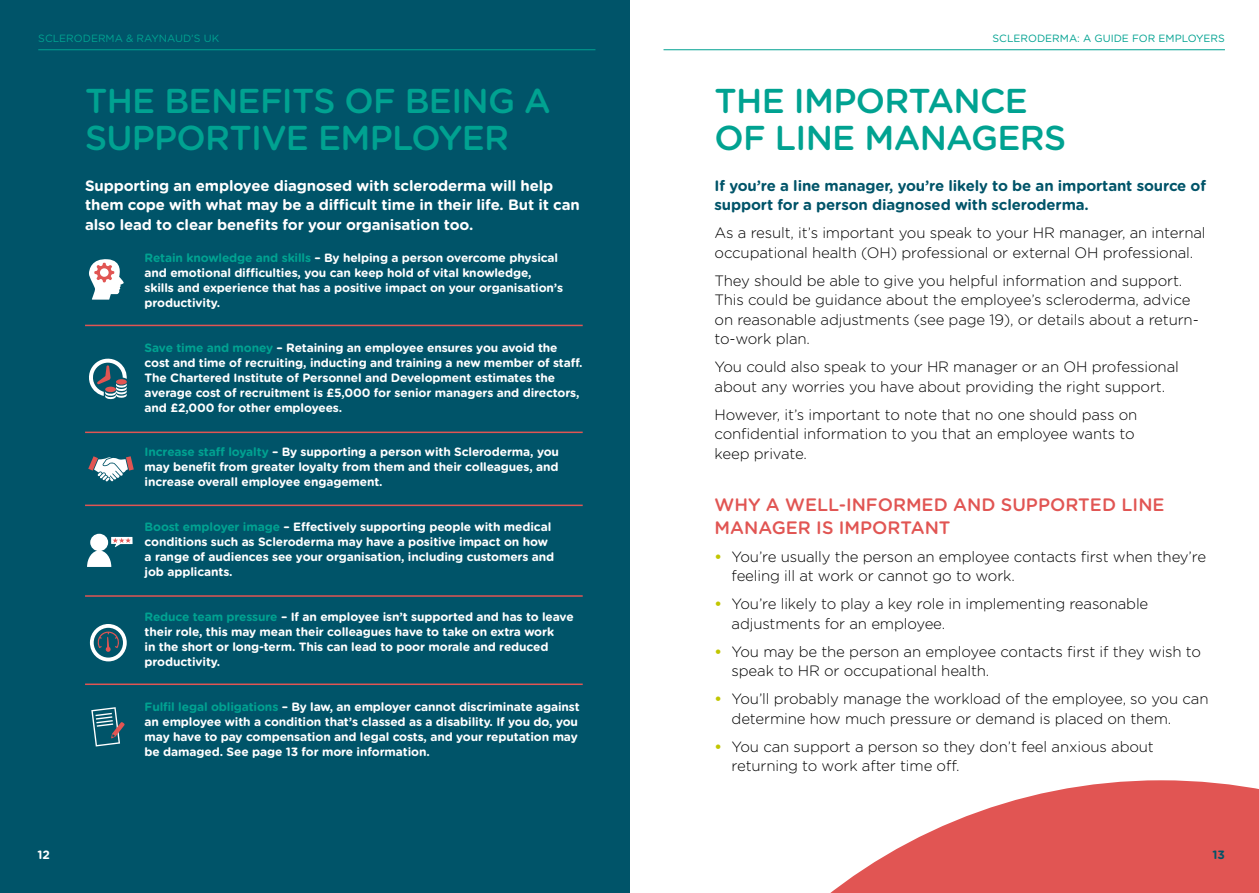
<style>
.page{position:relative;width:1259px;height:893px;background:#fff}
.page>*{position:absolute;margin:0;border:0;box-sizing:border-box;transform-origin:0 0}
.t1{font:500 34.5px/37.5px "Gotham Rounded";letter-spacing:-.02em;color:#00a291}
.t2{font:500 18px/22.5px "Gotham Rounded";color:#e15553}
.t3{font:300 15px/19.5px "Gotham Rounded";letter-spacing:-.01em;color:#000}
.t4{font:700 15px/19.5px "Gotham Rounded";letter-spacing:-.01em;color:#fff}
.t5{font:700 15px/19.5px "Gotham Rounded";letter-spacing:-.01em;color:#005469}
.t6{font:700 12px/15px "Gotham Rounded";letter-spacing:-.01em;color:#fff}
.t7{font:700 12px "Gotham Rounded";color:#005469}
.t8{font:10.5px "Gotham Rounded";color:#00a291}
.s1{color:#00a291}
.s2{font-weight:700;color:#c1c600}
</style>
<div class="page">
<div style="left:0;top:0;width:629px;height:893px;background:#005469"></div>
<svg style="left:629px;top:780px;width:630px;height:113px;fill:#e15553"></svg>
<hr style="left:85px;top:325px;width:498px;height:1px;background:#e15553">
<hr style="left:85px;top:432px;width:498px;height:1px;background:#e15553">
<hr style="left:85px;top:505px;width:498px;height:1px;background:#e15553">
<hr style="left:85px;top:595px;width:498px;height:2px;background:#e15553">
<hr style="left:85px;top:683px;width:498px;height:2px;background:#e15553">
<svg style="left:89px;top:259px;width:35px;height:41px"></svg>
<svg style="left:89px;top:358px;width:38px;height:41px"></svg>
<div style="left:105px;top:387px;width:11px;height:5px;background:#e15553;border-radius:50%"></div>
<div style="left:116px;top:379px;width:11px;height:6px;background:#e15553;border-radius:50%"></div>
<svg style="left:88px;top:456px;width:46px;height:25px"></svg>
<div style="left:90px;top:534px;width:18px;height:17px;background:#fff;border-radius:50%"></div>
<svg style="left:87px;top:537px;width:46px;height:30px"></svg>
<svg style="left:90px;top:624px;width:37px;height:37px"></svg>
<svg style="left:91px;top:707px;width:34px;height:39px"></svg>
<hr style="left:663px;top:49px;width:562px;height:1px;background:#00a291">
<hr style="left:38px;top:49px;width:557px;height:1px;background:#00a291">
<p class="t8" style="left:38px;top:31px;width:182px">SCLERODERMA &amp; RAYNAUD’S UK</p>
<p class="t8" style="left:992px;top:31px;width:234px">SCLERODERMA: A GUIDE FOR EMPLOYERS</p>
<h1 class="t1" style="left:85px;top:80px;width:467px">THE BENEFITS OF BEING A<br>SUPPORTIVE EMPLOYER</h1>
<p class="t4" style="left:85px;top:175px;width:496px">Supporting an employee diagnosed with scleroderma will help them cope with what may be a difficult time in their life. But it can also lead to clear benefits for your organisation too.</p>
<p class="t6" style="left:145px;top:250px;width:420px"><span class="s1">Retain knowledge and skills</span> – By helping a person overcome physical and emotional difficulties, you can keep hold of vital knowledge, skills and experience that has a positive impact on your organisation’s productivity.</p>
<p class="t6" style="left:145px;top:339px;width:439px"><span class="s1">Save time and money</span> – Retaining an employee ensures you avoid the cost and time of recruiting, inducting and training a new member of staff.<br>The Chartered Institute of Personnel and Development estimates the average cost of recruitment is £5,000 for senior managers and directors, and £2,000 for other employees.</p>
<p class="t6" style="left:145px;top:444px;width:416px;text-align:justify"><span class="s1">Increase staff loyalty</span> – By supporting a person with Scleroderma, you may benefit from greater loyalty from them and their colleagues, and increase overall employee engagement.</p>
<p class="t6" style="left:145px;top:519px;width:411px"><span class="s1">Boost employer image</span> – Effectively supporting people with medical conditions such as Scleroderma may have a positive impact on how a range of audiences see your organisation, including customers and job applicants.</p>
<p class="t6" style="left:145px;top:609px;width:430px"><span class="s1">Reduce team pressure</span> – If an employee isn’t supported and has to leave their role, this may mean their colleagues have to take on extra work<br>in the short or long-term. This can lead to poor morale and reduced productivity.</p>
<p class="t6" style="left:145px;top:698px;width:436px"><span class="s1">Fulfil legal obligations</span> – By law, an employer cannot discriminate against an employee with a condition that’s classed as a disability. If you do, you may have to pay compensation and legal costs, and your reputation may be damaged. See page 13 for more information.</p>
<h1 class="t1" style="left:714px;top:80px;width:353px">THE IMPORTANCE<br>OF LINE MANAGERS</h1>
<p class="t5" style="left:714px;top:175px;width:493px">If you’re a line manager, you’re likely to be an important source of support for a person diagnosed with scleroderma.</p>
<p class="t3" style="left:714px;top:223px;width:492px">As a result, it’s important you speak to your HR manager, an internal occupational health (OH) professional or external OH professional.</p>
<p class="t3" style="left:714px;top:270px;width:486px">They should be able to give you helpful information and support.<br>This could be guidance about the employee’s scleroderma, advice on reasonable adjustments (see page 19), or details about a return&shy;to-work plan.</p>
<p class="t3" style="left:714px;top:357px;width:466px">You could also speak to your HR manager or an OH professional about any worries you have about providing the right support.</p>
<p class="t3" style="left:714px;top:404px;width:424px">However, it’s important to note that no one should pass on confidential information to you that an employee wants to keep private.</p>
<h2 class="t2" style="left:714px;top:493px;width:451px">WHY A WELL-INFORMED AND SUPPORTED LINE<br>MANAGER IS IMPORTANT</h2>
<p class="t3" style="left:731px;top:546px;width:476px;text-indent:-17px"><span class="s2">•</span> You’re usually the person an employee contacts first when they’re feeling ill at work or cannot go to work.</p>
<p class="t3" style="left:731px;top:593px;width:418px;text-indent:-17px"><span class="s2">•</span> You’re likely to play a key role in implementing reasonable adjustments for an employee.</p>
<p class="t3" style="left:731px;top:641px;width:471px;text-indent:-17px"><span class="s2">•</span> You may be the person an employee contacts first if they wish to speak to HR or occupational health.</p>
<p class="t3" style="left:731px;top:688px;width:478px;text-indent:-17px"><span class="s2">•</span> You’ll probably manage the workload of the employee, so you can determine how much pressure or demand is placed on them.</p>
<p class="t3" style="left:731px;top:736px;width:424px;text-indent:-17px"><span class="s2">•</span> You can support a person so they don’t feel anxious about returning to work after time off.</p>
<p class="t6" style="left:38px;top:847px;width:14px">12</p>
<p class="t7" style="left:1212px;top:846px;width:14px">13</p>
</div>
